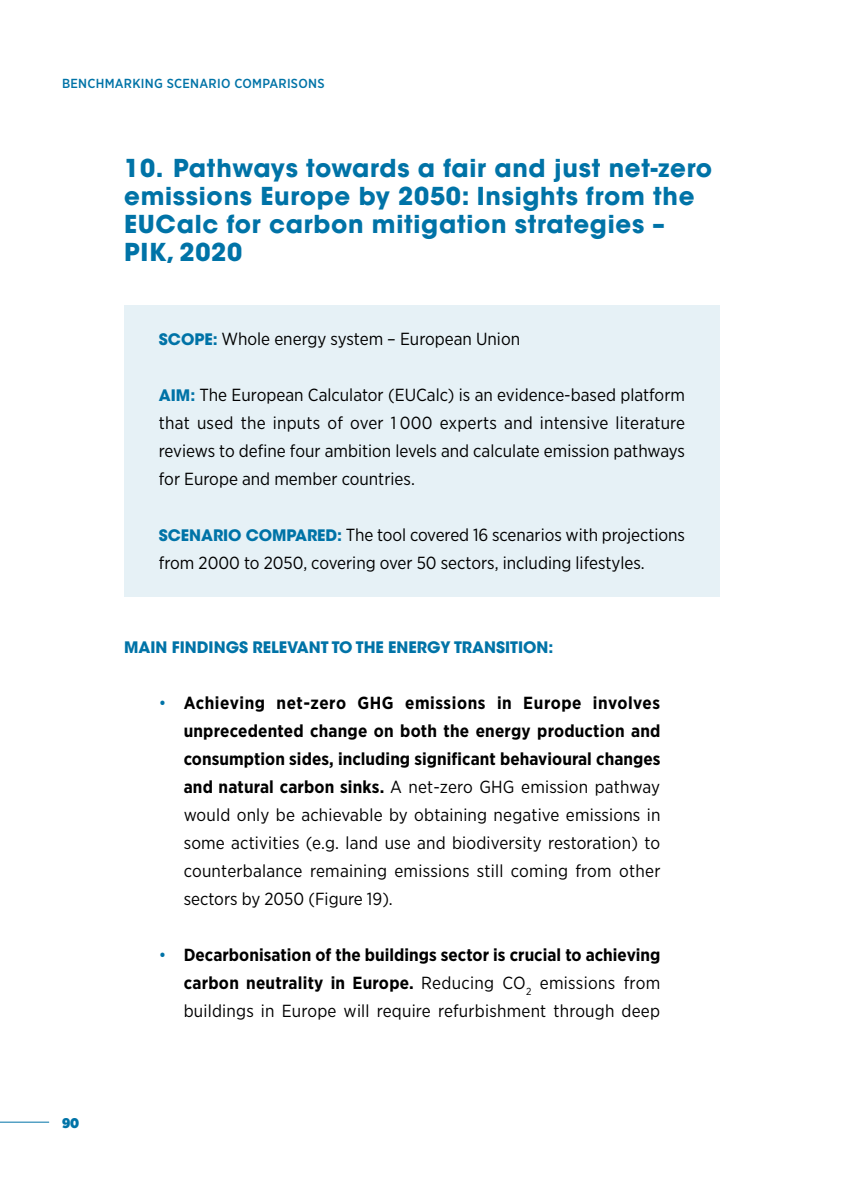
<style>
.page{position:relative;width:844px;height:1191px;background:#fff}
.page>*{position:absolute;margin:0;border:0;box-sizing:border-box;transform-origin:0 0}
.t1{font:700 24.5px/28px "ITC Avant Garde Std";letter-spacing:.03em;color:#0073a7}
.t2{font:17.5px/28px "Gotham Narrow";color:#000;text-align:justify}
.t3{font:700 17.5px/28px "Gotham Narrow";color:#000;text-align:justify}
.t4{font:700 15.75px "ITC Avant Garde Std";color:#0073a7}
.t5{font:900 14px "Gotham Narrow";color:#0073a7}
.t6{font:500 13.12px "Gotham Narrow";letter-spacing:.02em;color:#0073a7}
.s1{font-family:"ITC Avant Garde Std";font-weight:700;font-size:15.75px;color:#0073a7}
.s2{color:#0073a7}
.s3{font-weight:700}
.s4{font-weight:400;color:#0073a7}
.s5{font-weight:400}
</style>
<div class="page">
<div style="left:124px;top:306px;width:595px;height:291px;background:#e6f1f6"></div>
<hr style="left:0;top:1121px;width:49px;height:1px;background:#0073a7">
<p class="t6" style="left:62px;top:75px;width:264px">BENCHMARKING SCENARIO COMPARISONS</p>
<h1 class="t1" style="left:124px;top:154px;width:589px">10. Pathways towards a fair and just net-zero emissions Europe by 2050: Insights from the EUCalc for carbon mitigation strategies – PIK, 2020</h1>
<p class="t2" style="left:159px;top:324px;width:362px"><span class="s1">SCOPE:</span> Whole energy system – European Union</p>
<p class="t2" style="left:159px;top:380px;width:527px"><span class="s1">AIM:</span> The European Calculator (EUCalc) is an evidence-based platform that used the inputs of over 1 000 experts and intensive literature reviews to define four ambition levels and calculate emission pathways for Europe and member countries.</p>
<p class="t2" style="left:159px;top:520px;width:527px"><span class="s1">SCENARIO COMPARED:</span> The tool covered 16 scenarios with projections from 2000 to 2050, covering over 50 sectors, including lifestyles.</p>
<p class="t4" style="left:124px;top:637px;width:431px">MAIN FINDINGS RELEVANT TO THE ENERGY TRANSITION:</p>
<p class="t2" style="left:184px;top:688px;width:478px;text-indent:-25px"><span class="s2">•</span> <span class="s3">Achieving net-zero GHG emissions in Europe involves unprecedented change on both the energy production and consumption sides, including significant behavioural changes and natural carbon sinks.</span> A net-zero GHG emission pathway would only be achievable by obtaining negative emissions in some activities (e.g. land use and biodiversity restoration) to counterbalance remaining emissions still coming from other sectors by 2050 (Figure 19).</p>
<p class="t5" style="left:62px;top:1113px;width:19px">90</p>
<p class="t3" style="left:184px;top:941px;width:478px;text-indent:-25px"><span class="s4">•</span> Decarbonisation of the buildings sector is crucial to achieving carbon neutrality in Europe. <span class="s5">Reducing CO</span><sub>2</sub> <span class="s5">emissions from buildings in Europe will require refurbishment through deep</span></p>
</div>
